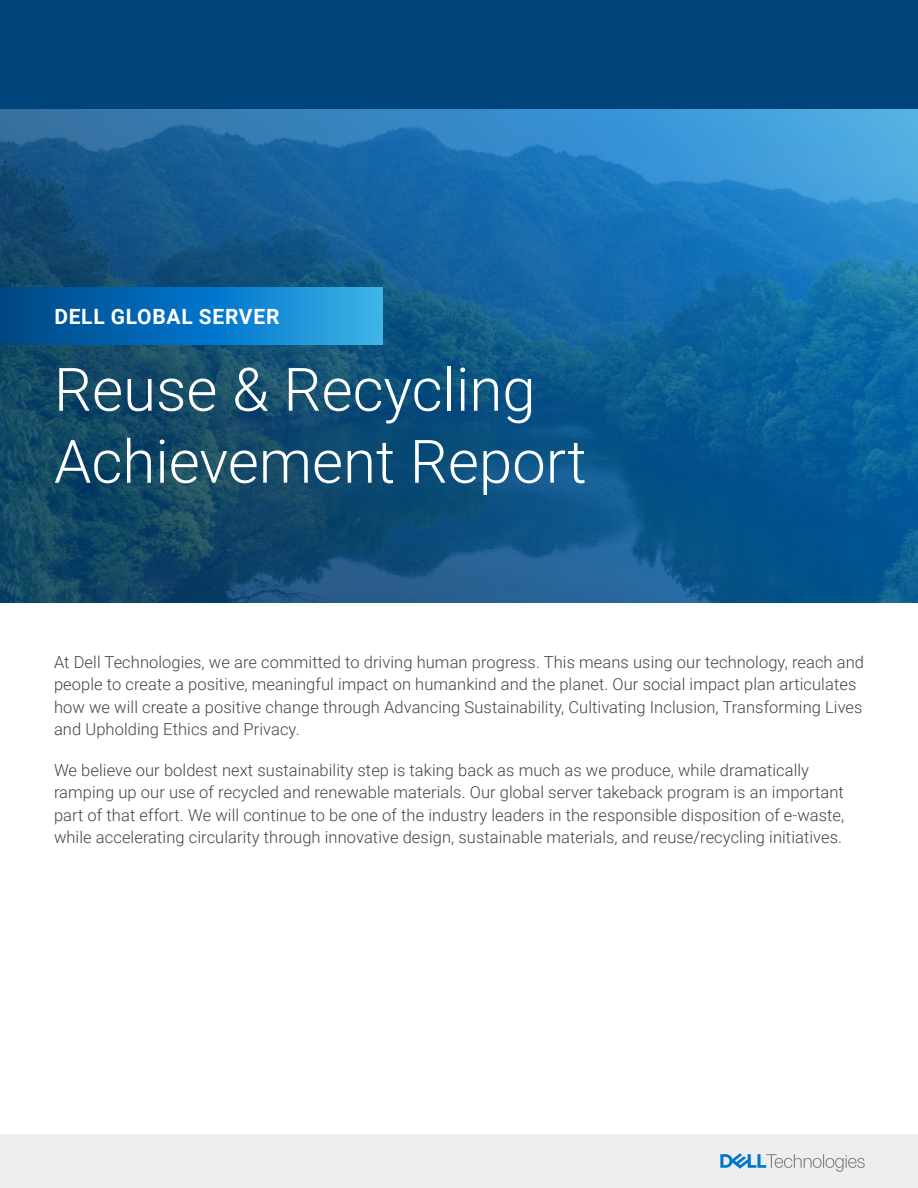
<style>
.page{position:relative;width:918px;height:1188px;background:#fff}
.page>*{position:absolute;margin:0;border:0;box-sizing:border-box;transform-origin:0 0}
.t1{font:300 60px/72px "Roboto";color:#fff}
.t2{font:700 21px "Roboto";letter-spacing:.035em;color:#fff}
.t3{font:300 16.5px/22.5px "Roboto";letter-spacing:.005em;color:#444}
</style>
<div class="page">
<svg style="left:0;top:109px;width:918px;height:494px;background:#165f91"></svg>
<div style="left:0;top:0;width:918px;height:109px;background:#00447c"></div>
<div style="left:0;top:1134px;width:918px;height:54px;background:#eee"></div>
<svg style="left:720px;top:1153px;width:145px;height:19px"></svg>
<svg style="left:0;top:288px;width:383px;height:57px;background:#0e76bd"></svg>
<p class="t2" style="left:54px;top:302px;width:227px">DELL GLOBAL SERVER</p>
<h1 class="t1" style="left:54px;top:351px;width:534px">Reuse &amp; Recycling<br>Achievement Report</h1>
<p class="t3" style="left:54px;top:650px;width:812px">At Dell Technologies, we are committed to driving human progress. This means using our technology, reach and people to create a positive, meaningful impact on humankind and the planet. Our social impact plan articulates how we will create a positive change through Advancing Sustainability, Cultivating Inclusion, Transforming Lives and Upholding Ethics and Privacy.</p>
<p class="t3" style="left:54px;top:758px;width:792px">We believe our boldest next sustainability step is taking back as much as we produce, while dramatically ramping up our use of recycled and renewable materials. Our global server takeback program is an important part of that effort. We will continue to be one of the industry leaders in the responsible disposition of e-waste, while accelerating circularity through innovative design, sustainable materials, and reuse/recycling initiatives.</p>
</div>
